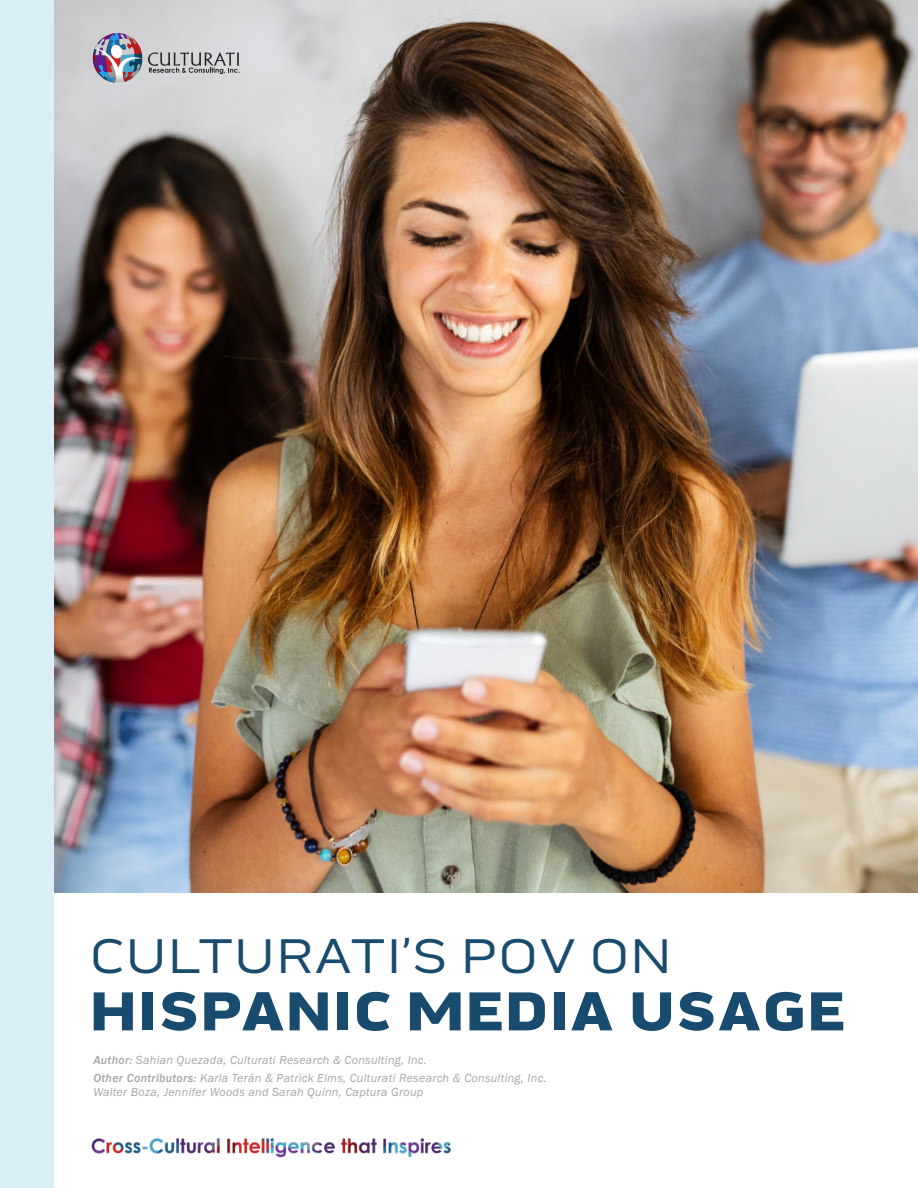
<style>
.page{position:relative;width:918px;height:1188px;background:#fff}
.page>*{position:absolute;margin:0;border:0;box-sizing:border-box;transform-origin:0 0}
.Large_Title{font:900 55.95px "Pill Gothic 900 mg";letter-spacing:.025em;color:#184b6e}
.Large_Title-2{font:49.65px "Pill Gothic 900 mg";letter-spacing:.025em;color:#184b6e}
.t1{font:italic 12px "Franklin Gothic";letter-spacing:.025em;color:#a6a6a6}
.s1{font-weight:500}
</style>
<div class="page">
<img style="left:54px;top:0;width:864px;height:892px">
<div style="left:0;top:0;width:54px;height:1188px;background:#daeef8"></div>
<svg style="left:148px;top:52px;width:92px;height:22px;background:#a9a9ab"></svg>
<svg style="left:93px;top:33px;width:49px;height:50px;background:#9a93a9"></svg>
<img style="left:91px;top:1138px;width:360px;height:20px">
<p class="Large_Title-2" style="left:90px;top:927px;width:583px">CULTURATI’S POV ON</p>
<p class="Large_Title" style="left:90px;top:977px;width:757px">HISPANIC MEDIA USAGE</p>
<p class="t1" style="left:93px;top:1053px;width:335px"><span class="s1">Author:</span> Sahian Quezada, Culturati Research &amp; Consulting, Inc.</p>
<p class="t1" style="left:93px;top:1070px;width:455px"><span class="s1">Other Contributors:</span> Karla Terán &amp; Patrick Elms, Culturati Research &amp; Consulting, Inc.</p>
<p class="t1" style="left:93px;top:1084px;width:331px">Walter Boza, Jennifer Woods and Sarah Quinn, Captura Group</p>
</div>
